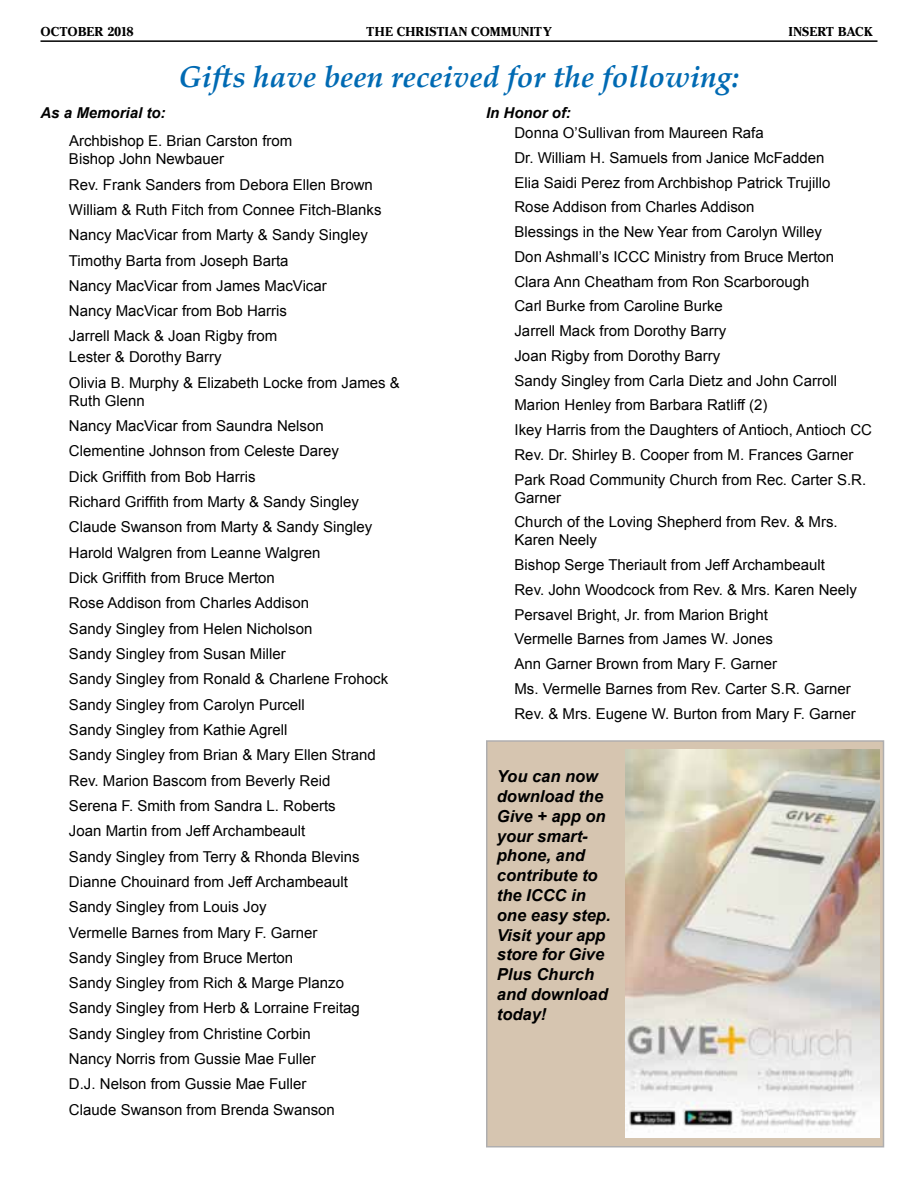
<style>
.page{position:relative;width:918px;height:1188px;background:#fff}
.page>*{position:absolute;margin:0;border:0;box-sizing:border-box;transform-origin:0 0}
.t1{font:italic 700 30px "Palatino Linotype";color:#006ab3}
.t2{font:italic 700 16.5px/19.8px "Arial";color:#000}
.t3{font:15px/25.3px "Arial";color:#000}
.t4{font:italic 700 15px "Arial";color:#000}
.t5{font:13.5px "Cheltenham Bold DTC";color:#000}
</style>
<div class="page">
<hr style="left:40px;top:40px;width:838px;height:2px;background:#000">
<div style="left:486px;top:740px;width:398px;height:408px;background:#d6c5b0"></div>
<img style="left:626px;top:749px;width:253px;height:389px">
<p class="t5" style="left:40px;top:24px;width:95px">OCTOBER 2018</p>
<p class="t5" style="left:366px;top:24px;width:187px">THE CHRISTIAN COMMUNITY</p>
<p class="t5" style="left:789px;top:24px;width:86px">INSERT BACK</p>
<h1 class="t1" style="left:179px;top:56px;width:562px">Gifts have been received for the following:</h1>
<p class="t4" style="left:40px;top:103px;width:127px">As a Memorial to:</p>
<p class="t3" style="left:69px;top:132px;width:225px;line-height:18px">Archbishop E. Brian Carston from<br>Bishop John Newbauer</p>
<p class="t3" style="left:69px;top:172px;width:314px">Rev. Frank Sanders from Debora Ellen Brown William &amp; Ruth Fitch from Connee Fitch-Blanks Nancy MacVicar from Marty &amp; Sandy Singley Timothy Barta from Joseph Barta<br>Nancy MacVicar from James MacVicar<br>Nancy MacVicar from Bob Harris<br>Jarrell Mack &amp; Joan Rigby from</p>
<p class="t3" style="left:69px;top:345px;width:332px">Lester &amp; Dorothy Barry<br>Olivia B. Murphy &amp; Elizabeth Locke from James &amp;</p>
<p class="t3" style="left:69px;top:388px;width:321px">Ruth Glenn<br>Nancy MacVicar from Saundra Nelson Clementine Johnson from Celeste Darey<br>Dick Griffith from Bob Harris<br>Richard Griffith from Marty &amp; Sandy Singley Claude Swanson from Marty &amp; Sandy Singley Harold Walgren from Leanne Walgren<br>Dick Griffith from Bruce Merton<br>Rose Addison from Charles Addison<br>Sandy Singley from Helen Nicholson<br>Sandy Singley from Susan Miller<br>Sandy Singley from Ronald &amp; Charlene Frohock Sandy Singley from Carolyn Purcell<br>Sandy Singley from Kathie Agrell<br>Sandy Singley from Brian &amp; Mary Ellen Strand Rev. Marion Bascom from Beverly Reid<br>Serena F. Smith from Sandra L. Roberts<br>Joan Martin from Jeff Archambeault<br>Sandy Singley from Terry &amp; Rhonda Blevins Dianne Chouinard from Jeff Archambeault Sandy Singley from Louis Joy<br>Vermelle Barnes from Mary F. Garner<br>Sandy Singley from Bruce Merton<br>Sandy Singley from Rich &amp; Marge Planzo Sandy Singley from Herb &amp; Lorraine Freitag Sandy Singley from Christine Corbin<br>Nancy Norris from Gussie Mae Fuller<br>D.J. Nelson from Gussie Mae Fuller<br>Claude Swanson from Brenda Swanson</p>
<p class="t4" style="left:486px;top:103px;width:86px">In Honor of:</p>
<p class="t3" style="left:514px;top:121px;width:359px;line-height:24.8px">Donna O’Sullivan from Maureen Rafa<br>Dr. William H. Samuels from Janice McFadden<br>Elia Saidi Perez from Archbishop Patrick Trujillo<br>Rose Addison from Charles Addison<br>Blessings in the New Year from Carolyn Willey<br>Don Ashmall’s ICCC Ministry from Bruce Merton Clara Ann Cheatham from Ron Scarborough<br>Carl Burke from Caroline Burke<br>Jarrell Mack from Dorothy Barry<br>Joan Rigby from Dorothy Barry<br>Sandy Singley from Carla Dietz and John Carroll Marion Henley from Barbara Ratliff (2)<br>Ikey Harris from the Daughters of Antioch, Antioch CC Rev. Dr. Shirley B. Cooper from M. Frances Garner Park Road Community Church from Rec. Carter S.R.</p>
<p class="t3" style="left:514px;top:485px;width:325px;line-height:24.8px">Garner<br>Church of the Loving Shepherd from Rev. &amp; Mrs.</p>
<p class="t3" style="left:514px;top:528px;width:344px;line-height:24.8px">Karen Neely<br>Bishop Serge Theriault from Jeff Archambeault Rev. John Woodcock from Rev. &amp; Mrs. Karen Neely Persavel Bright, Jr. from Marion Bright<br>Vermelle Barnes from James W. Jones<br>Ann Garner Brown from Mary F. Garner<br>Ms. Vermelle Barnes from Rev. Carter S.R. Garner Rev. &amp; Mrs. Eugene W. Burton from Mary F. Garner</p>
<p class="t2" style="left:497px;top:767px;width:115px">You can now download the<br>Give + app on your smart&shy;phone, and contribute to the ICCC in one easy step.<br>Visit your app store for Give<br>Plus Church and download today!</p>
</div>
